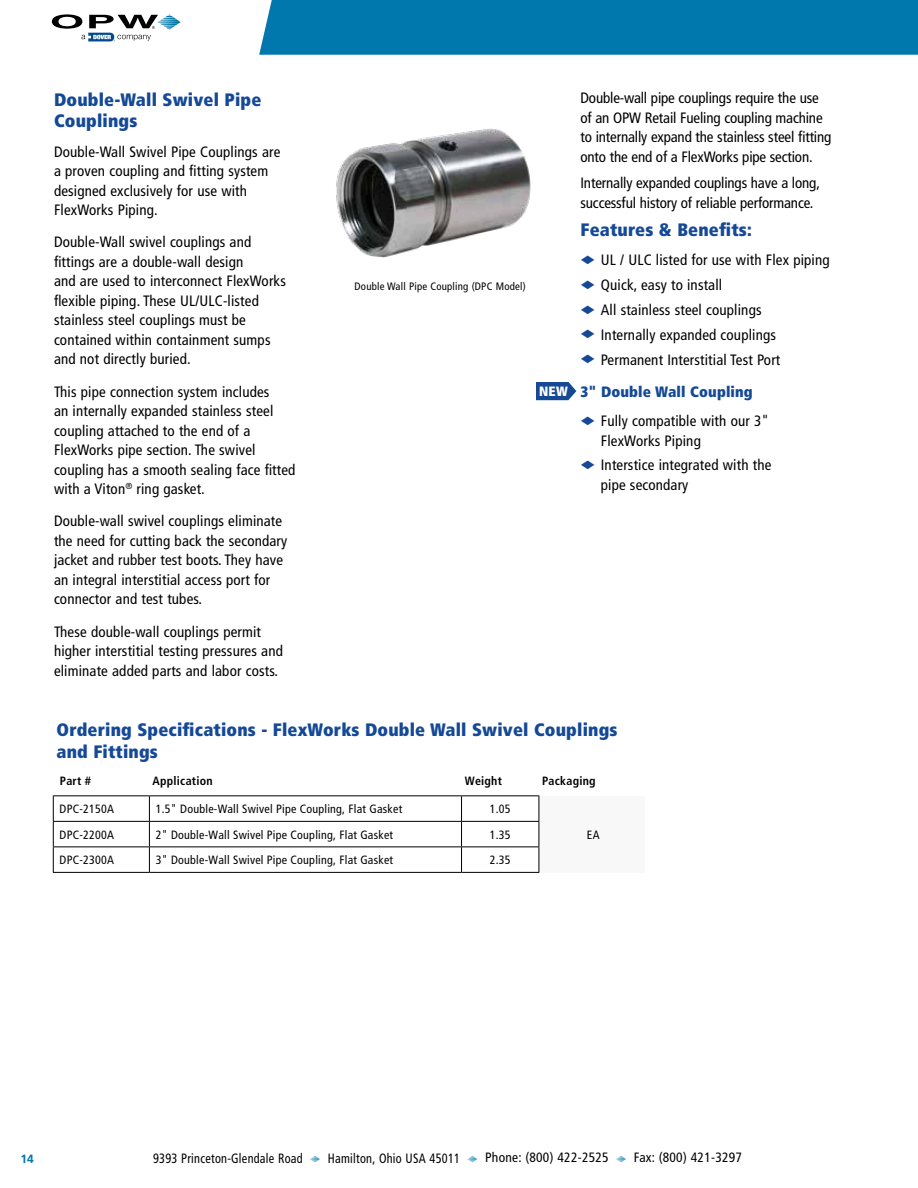
<style>
.page{position:relative;width:918px;height:1188px;background:#fff}
.page>*{position:absolute;margin:0;border:0;box-sizing:border-box;transform-origin:0 0}
.t1{font:900 condensed 18px/21.6px "Frutiger LT Std";letter-spacing:.01em;color:#154996}
.t2{font:condensed 15px/19.5px "Frutiger LT Std";letter-spacing:.01em;color:#000}
.t3{font:condensed 15px/19.5px "Frutiger LT Std";letter-spacing:-.01em;color:#000}
.t4{font:condensed 13.5px "Frutiger LT Std";letter-spacing:.02em;color:#000;scale:.91 1}
.t5{font:condensed 13.5px "Frutiger LT Std";letter-spacing:.02em;color:#000}
.t6{font:900 condensed 13.5px "Frutiger LT Std";color:#fff}
.t7{font:condensed 12px "Frutiger LT Std";letter-spacing:.02em;color:#000}
.t8{font:700 condensed 12px "Frutiger LT Std";letter-spacing:.02em;color:#000}
.t9{font:700 12px "Frutiger";color:#0078ae}
.t10{font:condensed 10.8px "Frutiger LT Std";letter-spacing:.02em;color:#000}
.s1{color:#154996}
.s2{font-weight:900;color:#154996}
</style>
<div class="page">
<img style="left:336px;top:128px;width:195px;height:130px">
<div style="left:539px;top:796px;width:105px;height:76px;background:#f8f8f8"></div>
<hr style="left:149px;top:795px;width:313px;height:1px;background:#000">
<hr style="left:149px;top:821px;width:313px;height:1px;background:#000">
<hr style="left:149px;top:846px;width:313px;height:1px;background:#000">
<hr style="left:149px;top:872px;width:313px;height:1px;background:#000">
<hr style="left:53px;top:795px;width:96px;height:1px;background:#000">
<hr style="left:53px;top:821px;width:96px;height:1px;background:#000">
<hr style="left:53px;top:846px;width:96px;height:1px;background:#000">
<svg style="left:53px;top:796px;width:1px;height:76px"></svg>
<svg style="left:149px;top:796px;width:1px;height:76px"></svg>
<hr style="left:53px;top:872px;width:96px;height:1px;background:#000">
<hr style="left:462px;top:795px;width:77px;height:1px;background:#000">
<hr style="left:462px;top:821px;width:77px;height:1px;background:#000">
<hr style="left:462px;top:846px;width:77px;height:1px;background:#000">
<svg style="left:461px;top:796px;width:1px;height:76px"></svg>
<svg style="left:539px;top:796px;width:1px;height:76px"></svg>
<hr style="left:462px;top:872px;width:77px;height:1px;background:#000">
<svg style="left:536px;top:382px;width:40px;height:18px"></svg>
<div style="left:259px;top:0;width:659px;height:55px;background:#0078ae"></div>
<svg style="left:52px;top:14px;width:129px;height:27px"></svg>
<svg style="left:310px;top:1156px;width:10px;height:6px"></svg>
<svg style="left:467px;top:1156px;width:10px;height:7px"></svg>
<svg style="left:616px;top:1156px;width:10px;height:7px"></svg>
<p class="t1" style="left:54px;top:89px;width:209px">Double-Wall Swivel Pipe<br>Couplings</p>
<p class="t2" style="left:54px;top:142px;width:228px">Double-Wall Swivel Pipe Couplings are a proven coupling and fitting system designed exclusively for use with<br>FlexWorks Piping.</p>
<p class="t2" style="left:54px;top:232px;width:233px">Double-Wall swivel couplings and fittings are a double-wall design<br>and are used to interconnect FlexWorks flexible piping. These UL/ULC-listed stainless steel couplings must be contained within containment sumps and not directly buried.</p>
<p class="t2" style="left:54px;top:382px;width:243px">This pipe connection system includes<br>an internally expanded stainless steel coupling attached to the end of a FlexWorks pipe section. The swivel coupling has a smooth sealing face fitted with a Viton<sup>®</sup> ring gasket.</p>
<p class="t2" style="left:54px;top:511px;width:235px">Double-wall swivel couplings eliminate the need for cutting back the secondary jacket and rubber test boots. They have an integral interstitial access port for connector and test tubes.</p>
<p class="t2" style="left:54px;top:622px;width:230px">These double-wall couplings permit higher interstitial testing pressures and eliminate added parts and labor costs.</p>
<p class="t10" style="left:355px;top:280px;width:173px">Double Wall Pipe Coupling (DPC Model)</p>
<p class="t6" style="left:539px;top:383px;width:30px">NEW</p>
<p class="t3" style="left:581px;top:89px;width:252px">Double-wall pipe couplings require the use of an OPW Retail Fueling coupling machine to internally expand the stainless steel fitting onto the end of a FlexWorks pipe section.</p>
<p class="t3" style="left:581px;top:173px;width:241px">Internally expanded couplings have a long, successful history of reliable performance.</p>
<p class="t1" style="left:580px;top:219px;width:173px">Features &amp; Benefits:</p>
<p class="t2" style="left:580px;top:250px;width:251px"><span class="s1">◆</span> UL / ULC listed for use with Flex piping</p>
<p class="t2" style="left:580px;top:275px;width:143px"><span class="s1">◆</span> Quick, easy to install</p>
<p class="t2" style="left:580px;top:300px;width:183px"><span class="s1">◆</span> All stainless steel couplings</p>
<p class="t2" style="left:580px;top:325px;width:197px"><span class="s1">◆</span> Internally expanded couplings</p>
<p class="t2" style="left:580px;top:344px;width:201px;line-height:32px"><span class="s1">◆</span> Permanent Interstitial Test Port<br><span class="s2">3" Double Wall Coupling</span></p>
<p class="t2" style="left:601px;top:411px;width:170px;text-indent:-20px"><span class="s1">◆</span> Fully compatible with our 3"<br>FlexWorks Piping</p>
<p class="t2" style="left:601px;top:456px;width:172px;text-indent:-20px"><span class="s1">◆</span> Interstice integrated with the pipe secondary</p>
<p class="t1" style="left:57px;top:719px;width:562px">Ordering Specifications - FlexWorks Double Wall Swivel Couplings and Fittings</p>
<p class="t8" style="left:60px;top:774px;width:33px">Part #</p>
<p class="t8" style="left:153px;top:774px;width:61px">Application</p>
<p class="t8" style="left:465px;top:774px;width:39px">Weight</p>
<p class="t8" style="left:542px;top:774px;width:55px">Packaging</p>
<p class="t7" style="left:60px;top:802px;width:56px">DPC-2150A</p>
<p class="t7" style="left:156px;top:802px;width:248px">1.5" Double-Wall Swivel Pipe Coupling, Flat Gasket</p>
<p class="t7" style="left:490px;top:802px;width:22px">1.05</p>
<p class="t7" style="left:60px;top:827px;width:56px">DPC-2200A</p>
<p class="t7" style="left:156px;top:827px;width:239px">2" Double-Wall Swivel Pipe Coupling, Flat Gasket</p>
<p class="t7" style="left:490px;top:827px;width:22px">1.35</p>
<p class="t7" style="left:587px;top:827px;width:14px">EA</p>
<p class="t7" style="left:60px;top:853px;width:56px">DPC-2300A</p>
<p class="t7" style="left:156px;top:853px;width:239px">3" Double-Wall Swivel Pipe Coupling, Flat Gasket</p>
<p class="t7" style="left:490px;top:853px;width:22px">2.35</p>
<p class="t9" style="left:21px;top:1151px;width:15px">14</p>
<p class="t4" style="left:153px;top:1151px;width:166px">9393 Princeton-Glendale Road</p>
<p class="t4" style="left:328px;top:1151px;width:147px">Hamilton, Ohio USA 45011</p>
<p class="t5" style="left:485px;top:1150px;width:125px">Phone: (800) 422-2525</p>
<p class="t5" style="left:634px;top:1150px;width:110px">Fax: (800) 421-3297</p>
</div>
